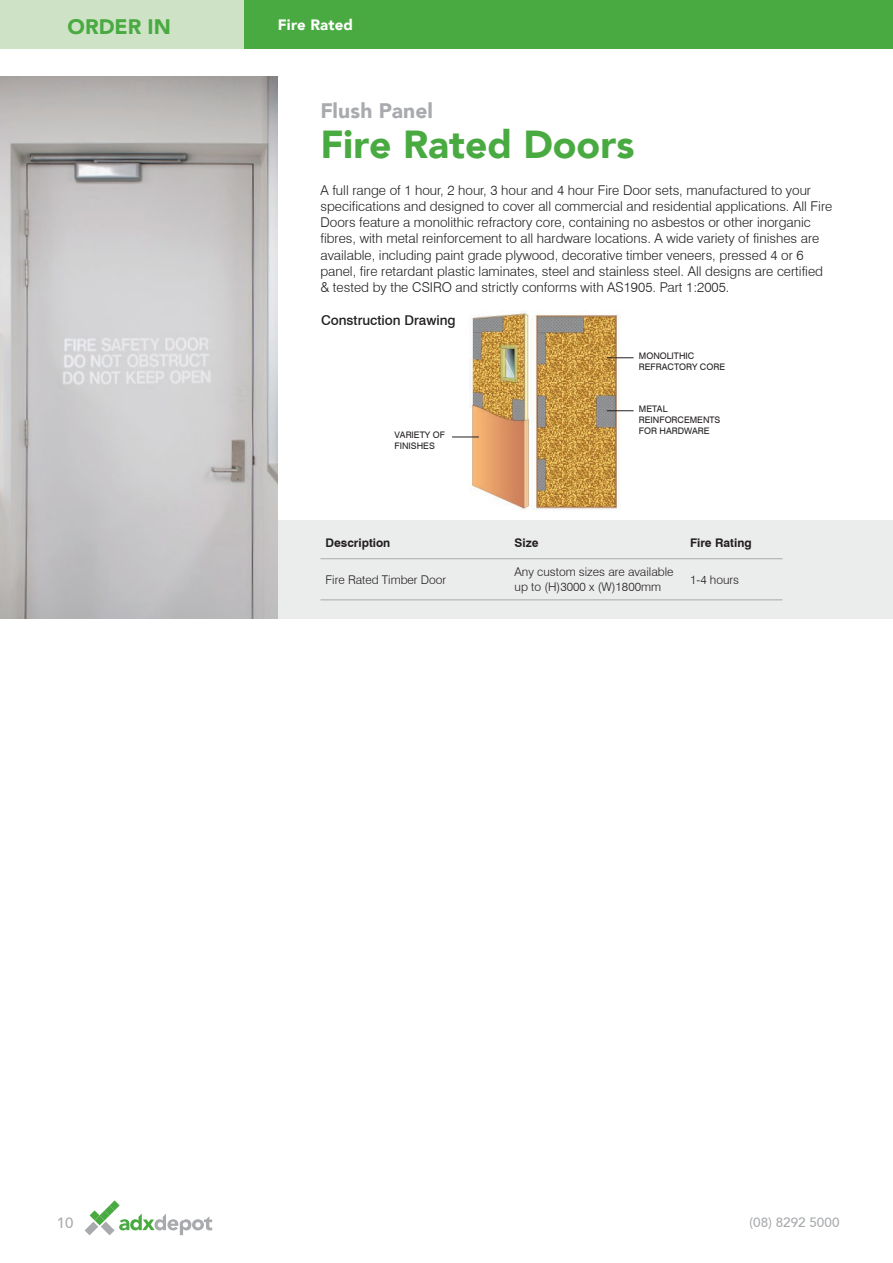
<style>
.page{position:relative;width:893px;height:1263px;background:#fff}
.page>*{position:absolute;margin:0;border:0;box-sizing:border-box;transform-origin:0 0}
.t1{font:900 39px "Avenir 95";letter-spacing:-.005em;color:#4aaa42}
.t2{font:900 21px "Avenir 95";letter-spacing:.005em;color:#a8aaad}
.t3{font:900 21px "Avenir 95";color:#4aaa42}
.t4{font:900 15px "Avenir 95";letter-spacing:.01em;color:#fff}
.t5{font:500 15px "Avenir 65";color:#a8aaad}
.t6{font:300 13.5px/16.2px "Swiss 721 BT";color:#231f20}
.t7{font:500 13.5px "Swiss 721 BT";color:#231f20}
.t8{font:500 13.5px "Avenir 65";color:#a8aaad}
.t9{font:300 12px/15px "Swiss 721 BT";color:#231f20}
.t10{font:700 11.85px "Swiss 721 BT";color:#231f20}
.t11{font:9px/10.8px "Swiss 721 BT";color:#231f20}
</style>
<div class="page">
<div style="left:217px;top:0;width:676px;height:49px;background:#4aaa42"></div>
<div style="left:0;top:520px;width:893px;height:99px;background:#ebecec"></div>
<div style="left:0;top:0;width:244px;height:49px;background:#cee3c6"></div>
<img style="left:0;top:77px;width:278px;height:542px">
<img style="left:469px;top:311px;width:151px;height:199px">
<svg style="left:85px;top:1200px;width:127px;height:35px"></svg>
<hr style="left:320px;top:558px;width:190px;height:1px;background:#a8aaad">
<hr style="left:510px;top:558px;width:175px;height:1px;background:#a8aaad">
<hr style="left:685px;top:558px;width:97px;height:1px;background:#a8aaad">
<hr style="left:320px;top:599px;width:190px;height:1px;background:#a8aaad">
<hr style="left:510px;top:599px;width:175px;height:1px;background:#a8aaad">
<hr style="left:685px;top:599px;width:97px;height:1px;background:#a8aaad">
<svg style="left:607px;top:410px;width:27px;height:1px"></svg>
<svg style="left:607px;top:357px;width:27px;height:1px"></svg>
<svg style="left:452px;top:437px;width:27px;height:1px"></svg>
<h2 class="t3" style="left:68px;top:18px;width:105px">ORDER IN</h2>
<p class="t4" style="left:278px;top:18px;width:76px">Fire Rated</p>
<h2 class="t2" style="left:320px;top:102px;width:114px">Flush Panel</h2>
<h1 class="t1" style="left:320px;top:128px;width:316px">Fire Rated Doors</h1>
<p class="t6" style="left:320px;top:183px;width:513px">A full range of 1 hour, 2 hour, 3 hour and 4 hour Fire Door sets, manufactured to your specifications and designed to cover all commercial and residential applications. All Fire Doors feature a monolithic refractory core, containing no asbestos or other inorganic fibres, with metal reinforcement to all hardware locations. A wide variety of finishes are available, including paint grade plywood, decorative timber veneers, pressed 4 or 6 panel, fire retardant plastic laminates, steel and stainless steel. All designs are certified &amp; tested by the CSIRO and strictly conforms with AS1905. Part 1:2005.</p>
<p class="t7" style="left:321px;top:315px;width:136px">Construction Drawing</p>
<p class="t11" style="left:395px;top:431px;width:52px">VARIETY OF<br>FINISHES</p>
<p class="t11" style="left:639px;top:351px;width:88px">MONOLITHIC<br>REFRACTORY CORE</p>
<p class="t11" style="left:639px;top:404px;width:83px">METAL<br>REINFORCEMENTS<br>FOR HARDWARE</p>
<p class="t10" style="left:325px;top:539px;width:66px">Description</p>
<p class="t10" style="left:515px;top:539px;width:25px">Size</p>
<p class="t10" style="left:690px;top:539px;width:63px">Fire Rating</p>
<p class="t9" style="left:325px;top:573px;width:122px">Fire Rated Timber Door</p>
<p class="t9" style="left:515px;top:566px;width:160px">Any custom sizes are available up to (H)3000 x (W)1800mm</p>
<p class="t9" style="left:690px;top:573px;width:51px">1-4 hours</p>
<p class="t5" style="left:57px;top:1216px;width:18px">10</p>
<p class="t8" style="left:749px;top:1216px;width:92px">(08) 8292 5000</p>
</div>
